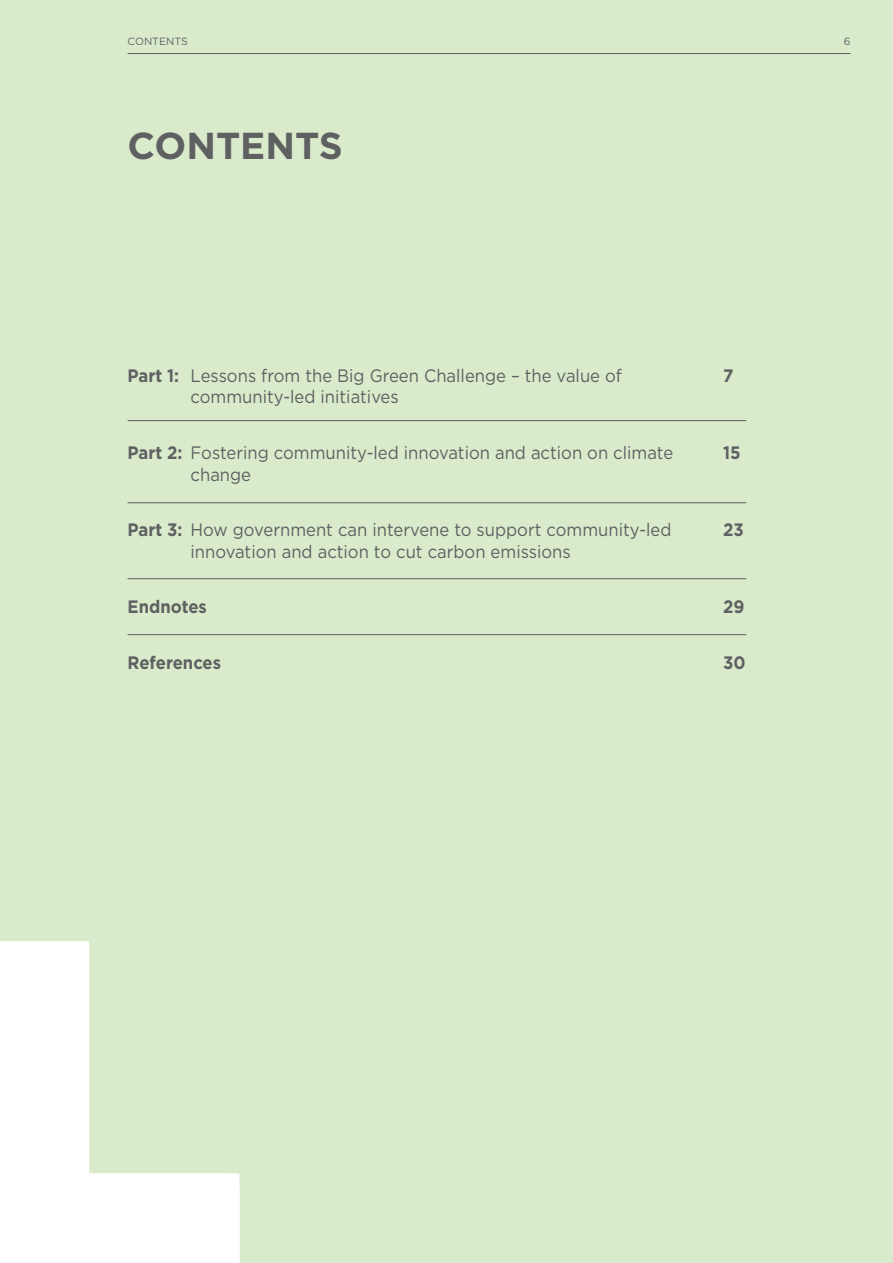
<style>
.page{position:relative;width:893px;height:1263px;background:#d9ebcb}
.page>*{position:absolute;margin:0;border:0;box-sizing:border-box;transform-origin:0 0}
.t1{font:700 37.5px "Gotham HTF";color:#5f6062}
.t2{font:18px "Gotham HTF";color:#5f6062;scale:.93 1}
.t3{font:700 18px "Gotham HTF";color:#5f6062;scale:.93 1}
.t4{font:10.5px "Gotham HTF";color:#5f6062}
.s1{font-weight:700}
</style>
<div class="page">
<hr style="left:128px;top:53px;width:722px;height:1px;background:#5f6062">
<hr style="left:128px;top:420px;width:618px;height:1px;background:#5f6062">
<hr style="left:128px;top:502px;width:618px;height:1px;background:#5f6062">
<hr style="left:128px;top:578px;width:618px;height:1px;background:#5f6062">
<hr style="left:128px;top:634px;width:618px;height:1px;background:#5f6062">
<svg style="left:227px;top:1173px;width:13px;height:90px"></svg>
<svg style="left:0;top:941px;width:89px;height:13px"></svg>
<svg style="left:0;top:954px;width:227px;height:309px;fill:#fff"></svg>
<p class="t4" style="left:128px;top:35px;width:62px">CONTENTS</p>
<p class="t4" style="left:844px;top:35px;width:8px">6</p>
<h1 class="t1" style="left:128px;top:124px;width:217px">CONTENTS</h1>
<p class="t2" style="left:128px;top:365px;width:533px"><span class="s1">Part 1:</span> Lessons from the Big Green Challenge – the value of</p>
<p class="t3" style="left:723px;top:365px;width:13px">7</p>
<p class="t2" style="left:191px;top:387px;width:225px">community-led initiatives</p>
<p class="t2" style="left:128px;top:443px;width:588px"><span class="s1">Part 2:</span> Fostering community-led innovation and action on climate</p>
<p class="t3" style="left:723px;top:442px;width:20px">15</p>
<p class="t2" style="left:191px;top:464px;width:67px">change</p>
<p class="t2" style="left:128px;top:520px;width:586px"><span class="s1">Part 3:</span> How government can intervene to support community-led</p>
<p class="t3" style="left:723px;top:519px;width:24px">23</p>
<p class="t2" style="left:191px;top:541px;width:410px">innovation and action to cut carbon emissions</p>
<p class="t3" style="left:128px;top:597px;width:87px">Endnotes</p>
<p class="t3" style="left:723px;top:597px;width:25px">29</p>
<p class="t3" style="left:128px;top:652px;width:102px">References</p>
<p class="t3" style="left:723px;top:652px;width:26px">30</p>
</div>
